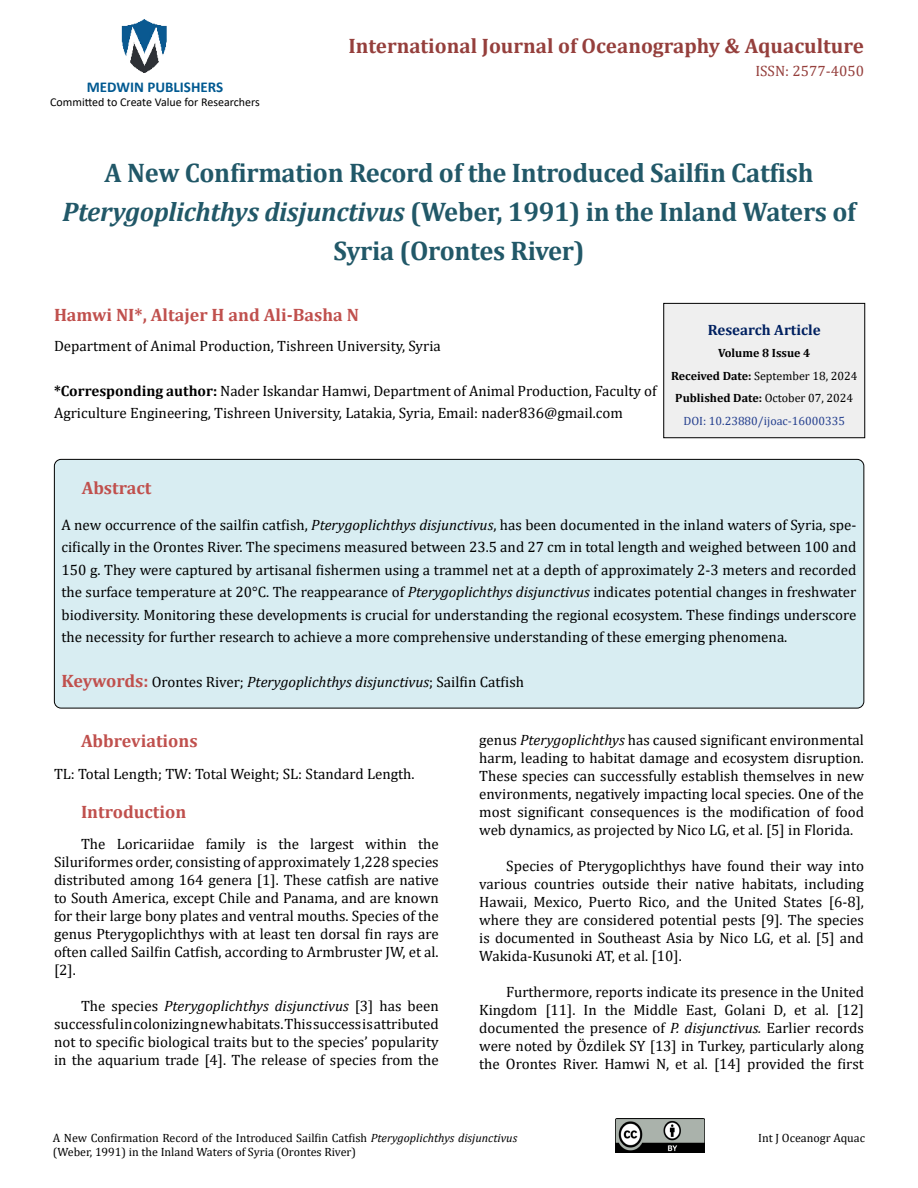
<style>
.page{position:relative;width:918px;height:1188px;background:#fff}
.page>*{position:absolute;margin:0;border:0;box-sizing:border-box;transform-origin:0 0}
.t1{font:700 27px/39px "Cambria";letter-spacing:-.01em;color:#215868;text-align:center}
.t2{font:700 21px "Cambria";color:#953f3c}
.t3{font:700 18px "Cambria";color:#c0504d}
.t4{font:15px/18px "Cambria";color:#000;text-align:justify}
.t5{font:700 15px "Calibri";color:#005991}
.t6{font:700 15px "Cambria";color:#002060}
.t7{font:15px "Cambria";color:#953f3c}
.t8{font:12px/14.4px "Cambria";color:#000}
.t9{font:700 12px/22.5px "Cambria";color:#000;text-align:center}
.t10{font:12px "Calibri";color:#000}
.s1{font-style:italic}
.s2{font-weight:700}
.s3{font-weight:400}
.s4{font-weight:400;color:#25408f}
.s5{font-weight:700;font-size:18px;color:#c0504d}
</style>
<div class="page">
<img style="left:121px;top:19px;width:46px;height:54px">
<img style="left:616px;top:1119px;width:88px;height:33px">
<div style="left:664px;top:303px;width:201px;height:135px;background:#efefef"></div>
<div style="left:663px;top:303px;width:202px;height:135px;border:1px solid #000"></div>
<div style="left:54px;top:459px;width:810px;height:249px;background:#d8edf2;border-radius:7px"></div>
<div style="left:54px;top:459px;width:810px;height:249px;border:1px solid #000;border-radius:7px"></div>
<p class="t5" style="left:87px;top:76px;width:138px">MEDWIN PUBLISHERS</p>
<p class="t10" style="left:50px;top:94px;width:211px">Committed to Create Value for Researchers</p>
<h2 class="t2" style="left:348px;top:31px;width:517px">International Journal of Oceanography &amp; Aquaculture</h2>
<p class="t7" style="left:755px;top:62px;width:110px">ISSN: 2577-4050</p>
<h1 class="t1" style="left:62px;top:152px;width:795px">A New Confirmation Record of the Introduced Sailfin Catfish<br><span class="s1">Pterygoplichthys disjunctivus</span> (Weber, 1991) in the Inland Waters of<br>Syria (Orontes River)</h1>
<p class="t3" style="left:54px;top:303px;width:306px">Hamwi NI*, Altajer H and Ali-Basha N</p>
<p class="t4" style="left:54px;top:336px;width:388px">Department of Animal Production, Tishreen University, Syria</p>
<p class="t4" style="left:54px;top:379px;width:604px;line-height:22.5px"><span class="s2">*Corresponding author:</span> Nader Iskandar Hamwi, Department of Animal Production, Faculty of<br>Agriculture Engineering, Tishreen University, Latakia, Syria, Email: nader836@gmail.com</p>
<p class="t6" style="left:708px;top:319px;width:114px">Research Article</p>
<p class="t9" style="left:671px;top:342px;width:188px">Volume 8 Issue 4<br>Received Date: <span class="s3">September 18, 2024<br></span>Published Date: <span class="s3">October 07, 2024<br></span><span class="s4">DOI: 10.23880/ijoac-16000335</span></p>
<p class="t3" style="left:82px;top:475px;width:71px">Abstract</p>
<p class="t4" style="left:62px;top:513px;width:797px;line-height:22.5px">A new occurrence of the sailfin catfish, <span class="s1">Pterygoplichthys disjunctivus</span>, has been documented in the inland waters of Syria, spe&shy;cifically in the Orontes River. The specimens measured between 23.5 and 27 cm in total length and weighed between 100 and 150 g. They were captured by artisanal fishermen using a trammel net at a depth of approximately 2-3 meters and recorded the surface temperature at 20°C. The reappearance of <span class="s1">Pterygoplichthys disjunctivus</span> indicates potential changes in freshwater biodiversity. Monitoring these developments is crucial for understanding the regional ecosystem. These findings underscore the necessity for further research to achieve a more comprehensive understanding of these emerging phenomena.</p>
<p class="t4" style="left:62px;top:673px;width:464px"><span class="s5">Keywords:</span> Orontes River; <span class="s1">Pterygoplichthys disjunctivus</span>; Sailfin Catfish</p>
<p class="t3" style="left:81px;top:728px;width:118px">Abbreviations</p>
<p class="t4" style="left:54px;top:765px;width:362px">TL: Total Length; TW: Total Weight; SL: Standard Length.</p>
<p class="t3" style="left:81px;top:799px;width:107px">Introduction</p>
<p class="t4" style="left:54px;top:835px;width:386px;text-indent:27px">The Loricariidae family is the largest within the Siluriformes order, consisting of approximately 1,228 species distributed among 164 genera [1]. These catfish are native to South America, except Chile and Panama, and are known for their large bony plates and ventral mouths. Species of the genus Pterygoplichthys with at least ten dorsal fin rays are often called Sailfin Catfish, according to Armbruster JW, et al. [2].</p>
<p class="t4" style="left:54px;top:997px;width:386px;text-indent:27px">The species <span class="s1">Pterygoplichthys disjunctivus</span> [3] has been successful in colonizing new habitats. This success is attributed not to specific biological traits but to the species’ popularity in the aquarium trade [4]. The release of species from the</p>
<p class="t4" style="left:479px;top:731px;width:386px">genus <span class="s1">Pterygoplichthys</span> has caused significant environmental harm, leading to habitat damage and ecosystem disruption.<br>These species can successfully establish themselves in new environments, negatively impacting local species. One of the most significant consequences is the modification of food web dynamics, as projected by Nico LG, et al. [5] in Florida.</p>
<p class="t4" style="left:479px;top:857px;width:386px;text-indent:27px">Species of Pterygoplichthys have found their way into various countries outside their native habitats, including Hawaii, Mexico, Puerto Rico, and the United States [6-8], where they are considered potential pests [9]. The species is documented in Southeast Asia by Nico LG, et al. [5] and Wakida-Kusunoki AT, et al. [10].</p>
<p class="t4" style="left:479px;top:983px;width:386px;text-indent:27px">Furthermore, reports indicate its presence in the United Kingdom [11]. In the Middle East, Golani D, et al. [12] documented the presence of <span class="s1">P. disjunctivus.</span> Earlier records were noted by Özdilek SY [13] in Turkey, particularly along the Orontes River. Hamwi N, et al. [14] provided the first</p>
<p class="t8" style="left:53px;top:1131px;width:466px">A New Confirmation Record of the Introduced Sailfin Catfish <span class="s1">Pterygoplichthys disjunctivus </span>(Weber, 1991) in the Inland Waters of Syria (Orontes River)</p>
<p class="t8" style="left:758px;top:1131px;width:108px">Int J Oceanogr Aquac</p>
</div>
